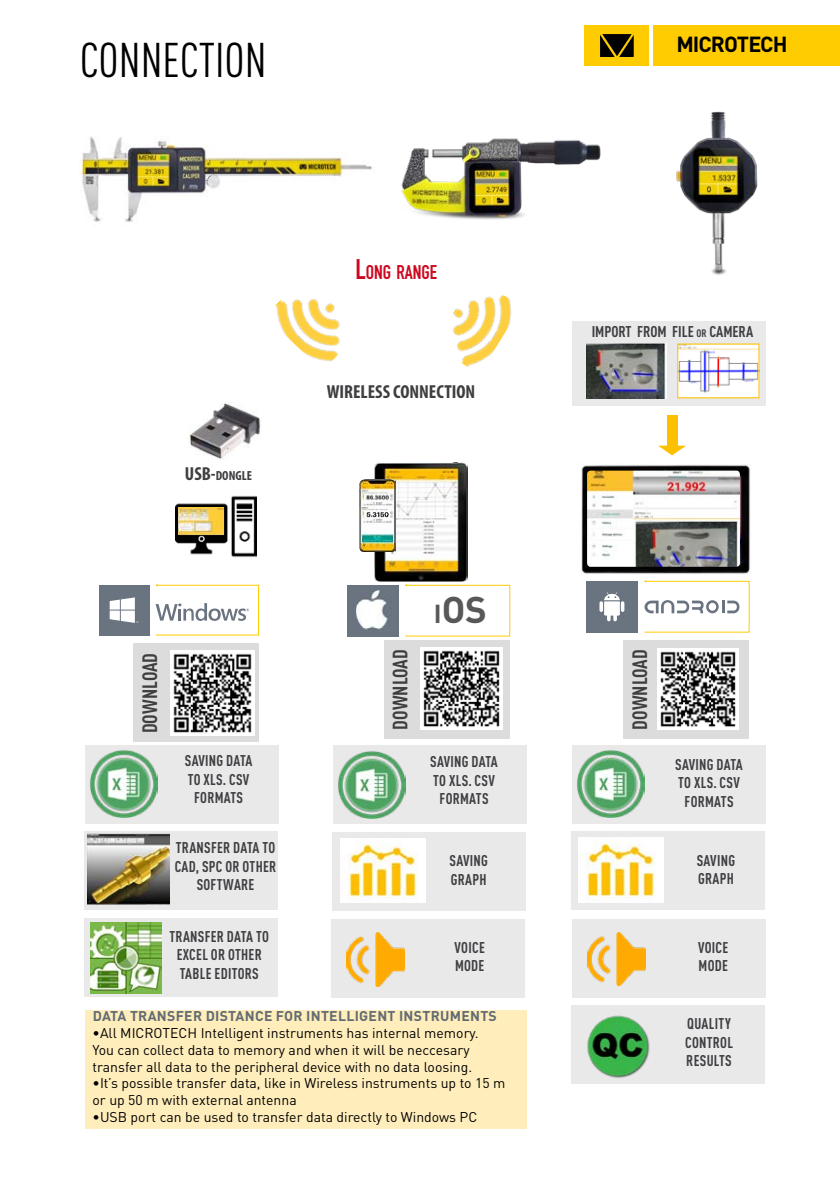
<style>
.page{position:relative;width:840px;height:1191px;background:#fff}
.page>*{position:absolute;margin:0;border:0;box-sizing:border-box;transform-origin:0 0}
.t1{font:condensed 48px "DIN Pro";color:#000}
.t2{font:700 36.8px "DIN Pro";color:#58585a}
.t3{font:700 21.6px "DIN Pro";letter-spacing:-.045em;color:#000}
.t4{font:700 condensed 20.4px "DIN Pro";color:#3e3d40}
.t5{font:700 19.6px "DIN Condensed";color:#cd071e}
.t6{font:700 condensed 18.8px "Myriad Pro";color:#3e3d40}
.t7{font:700 condensed 15.4px/18.4px "DIN Pro";letter-spacing:.02em;color:#3e3d40;text-align:center;scale:.96 1}
.t8{font:700 condensed 15.4px "DIN Pro";color:#3e3d40}
.t9{font:14px/16.8px "DIN Pro";color:#000}
.t10{font:700 14px "DIN Pro";letter-spacing:.02em;color:#626b71}
.t11{font:700 condensed 13.2px "Myriad Pro";color:#3e3d40}
.s1{font-size:18.8px}
.s2{font-size:28px}
.s3{font-size:25.6px}
.s4{font-size:10.8px}
</style>
<div class="page">
<div style="left:584px;top:26px;width:65px;height:40px;background:#fecc00"></div>
<svg style="left:600px;top:34px;width:33px;height:23px"></svg>
<div style="left:653px;top:26px;width:186px;height:40px;background:#fecc00"></div>
<div style="left:384px;top:640px;width:125px;height:98px;background:#dcdcdc"></div>
<div style="left:623px;top:640px;width:125px;height:98px;background:#dcdcdc"></div>
<svg style="left:572px;top:321px;width:193px;height:84px;background:#e8e6e0"></svg>
<div style="left:84px;top:918px;width:193px;height:79px;background:#e9e9ea"></div>
<div style="left:84px;top:831px;width:193px;height:78px;background:#e9e9ea"></div>
<div style="left:85px;top:745px;width:193px;height:78px;background:#e9e9ea"></div>
<img style="left:189px;top:403px;width:72px;height:56px">
<div style="left:99px;top:585px;width:50px;height:50px;background:#6a7480"></div>
<svg style="left:110px;top:597px;width:28px;height:26px"></svg>
<svg style="left:155px;top:584px;width:104px;height:51px"></svg>
<img style="left:90px;top:923px;width:71px;height:70px">
<img style="left:90px;top:750px;width:68px;height:67px">
<img style="left:87px;top:833px;width:83px;height:71px">
<img style="left:175px;top:496px;width:81px;height:61px">
<div style="left:179px;top:508px;width:46px;height:28px;background:#000;opacity:.4"></div>
<img style="left:178px;top:507px;width:45px;height:27px">
<img style="left:275px;top:299px;width:65px;height:62px">
<div style="left:586px;top:581px;width:51px;height:51px;background:#6a7480"></div>
<svg style="left:644px;top:580px;width:105px;height:52px"></svg>
<svg style="left:620px;top:601px;width:4px;height:11px"></svg>
<svg style="left:599px;top:592px;width:20px;height:29px"></svg>
<img style="left:586px;top:343px;width:80px;height:55px">
<img style="left:678px;top:345px;width:79px;height:51px">
<div style="left:666px;top:415px;width:11px;height:31px;background:#fcc000"></div>
<svg style="left:658px;top:445px;width:27px;height:10px"></svg>
<img style="left:374px;top:462px;width:93px;height:119px">
<img style="left:360px;top:480px;width:35px;height:71px">
<div style="left:332px;top:832px;width:194px;height:78px;background:#e9e9ea"></div>
<div style="left:333px;top:746px;width:194px;height:78px;background:#e9e9ea"></div>
<img style="left:338px;top:751px;width:67px;height:67px">
<img style="left:340px;top:838px;width:85px;height:65px">
<div style="left:571px;top:831px;width:193px;height:78px;background:#e9e9ea"></div>
<div style="left:572px;top:745px;width:193px;height:78px;background:#e9e9ea"></div>
<img style="left:577px;top:750px;width:67px;height:67px">
<img style="left:578px;top:837px;width:85px;height:65px">
<div style="left:571px;top:1005px;width:193px;height:79px;background:#e9e9ea"></div>
<img style="left:587px;top:1015px;width:63px;height:63px">
<img style="left:453px;top:295px;width:58px;height:72px">
<div style="left:331px;top:919px;width:194px;height:79px;background:#e9e9ea"></div>
<img style="left:346px;top:932px;width:58px;height:54px">
<div style="left:572px;top:919px;width:193px;height:78px;background:#e9e9ea"></div>
<img style="left:587px;top:932px;width:57px;height:53px">
<div style="left:346px;top:585px;width:52px;height:51px;background:#6a7480"></div>
<svg style="left:405px;top:584px;width:105px;height:52px"></svg>
<img style="left:356px;top:590px;width:32px;height:39px">
<div style="left:85px;top:1010px;width:441px;height:119px;background:#ffeebc"></div>
<img style="left:657px;top:648px;width:81px;height:81px">
<img style="left:420px;top:647px;width:82px;height:82px">
<div style="left:133px;top:643px;width:125px;height:99px;background:#dcdcdc"></div>
<img style="left:170px;top:650px;width:85px;height:85px">
<img style="left:581px;top:464px;width:169px;height:110px">
<img style="left:586px;top:470px;width:153px;height:97px">
<img style="left:81px;top:136px;width:291px;height:86px">
<img style="left:401px;top:138px;width:200px;height:82px">
<img style="left:676px;top:111px;width:82px;height:164px">
<h1 class="t1" style="left:80px;top:25px;width:188px">CONNECTION</h1>
<h3 class="t3" style="left:676px;top:27px;width:112px">MICROTECH</h3>
<p class="t11" style="left:185px;top:467px;width:63px"><span class="s1">USB-</span>DONGLE</p>
<h3 class="t4" style="left:134px;top:733px;width:82px;rotate:-90deg">DOWNLOAD</h3>
<p class="t7" style="left:185px;top:750px;width:72px">SAVING DATA<br>TO XLS. CSV<br>FORMATS</p>
<p class="t7" style="left:175px;top:837px;width:107px">TRANSFER DATA TO<br>CAD, SPC OR OTHER<br>SOFTWARE</p>
<p class="t7" style="left:169px;top:926px;width:105px">TRANSFER DATA TO<br>EXCEL OR OTHER<br>TABLE EDITORS</p>
<h3 class="t5" style="left:355px;top:259px;width:83px"><span class="s2">L</span>ONG RANGE</h3>
<h3 class="t6" style="left:326px;top:380px;width:150px">WIRELESS CONNECTION</h3>
<h2 class="t2" style="left:433px;top:579px;width:55px"><span class="s3">i</span>OS</h2>
<p class="t8" style="left:591px;top:320px;width:163px">IMPORT FROM FILE <span class="s4">or</span> CAMERA</p>
<h3 class="t4" style="left:385px;top:730px;width:82px;rotate:-90deg">DOWNLOAD</h3>
<h3 class="t4" style="left:624px;top:730px;width:82px;rotate:-90deg">DOWNLOAD</h3>
<p class="t7" style="left:430px;top:751px;width:72px">SAVING DATA<br>TO XLS. CSV<br>FORMATS</p>
<p class="t7" style="left:674px;top:754px;width:72px">SAVING DATA<br>TO XLS. CSV<br>FORMATS</p>
<p class="t7" style="left:449px;top:850px;width:41px;text-align:left">SAVING<br>GRAPH</p>
<p class="t7" style="left:454px;top:936px;width:33px;text-align:left">VOICE<br>MODE</p>
<p class="t7" style="left:696px;top:850px;width:41px;text-align:left">SAVING<br>GRAPH</p>
<p class="t7" style="left:697px;top:936px;width:33px;text-align:left">VOICE<br>MODE</p>
<p class="t10" style="left:93px;top:1004px;width:405px">DATA TRANSFER DISTANCE FOR INTELLIGENT INSTRUMENTS</p>
<p class="t9" style="left:92px;top:1023px;width:387px">•All MICROTECH Intelligent instruments has internal memory.<br>You can collect data to memory and when it will be neccesary transfer all data to the peripheral device with no data loosing.</p>
<p class="t9" style="left:92px;top:1073px;width:414px">•It’s possible transfer data, like in Wireless instruments up to 15 m or up 50 m with external antenna</p>
<p class="t9" style="left:92px;top:1107px;width:386px">•USB port can be used to transfer data directly to Windows PC</p>
<p class="t7" style="left:684px;top:1013px;width:51px;text-align:left">QUALITY<br>CONTROL<br>RESULTS</p>
</div>
